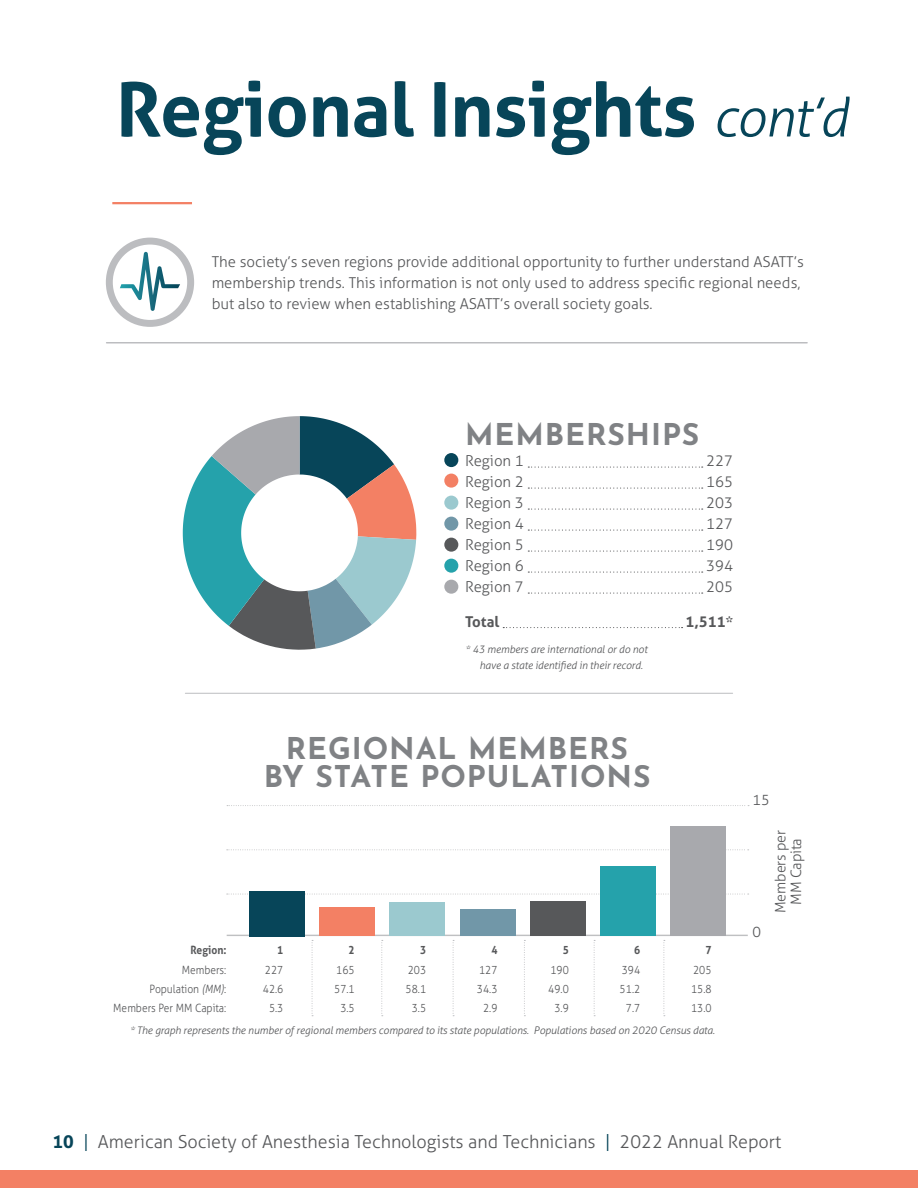
<style>
.page{position:relative;width:918px;height:1188px;background:#fff}
.page>*{position:absolute;margin:0;border:0;box-sizing:border-box;transform-origin:0 0}
.Headline{font:700 75px "Aller";letter-spacing:-.01em;color:#074559}
.Paragraph_Style_1{font:700 30px/28.5px "Josefin Sans";letter-spacing:.03em;color:#808285;text-align:center}
.t1{font:300 18px "Aller";color:#57585a}
.Body{font:300 15px/21px "Aller";color:#57585a}
.Body-2{font:700 15px "Aller";color:#57585a}
.Body-3{font:300 14.4px/15.9px "Aller";letter-spacing:-.01em;color:#57585a;text-align:center}
.Graph_Copy{font:300 11.4px/19.2px "Aller";color:#57585a;text-align:right;scale:.9 1}
.Body-4{font:italic 300 10.5px/15.9px "Aller";letter-spacing:-.01em;color:#57585a}
.s1{font-weight:300;font-style:italic;font-size:54px}
.s2{font-weight:700}
.s3{font-style:italic}
.s4{font-weight:700;color:#074559}
.s5{color:#074559}
</style>
<div class="page">
<svg style="left:183px;top:416px;width:233px;height:234px"></svg>
<div style="left:0;top:1170px;width:918px;height:18px;background:#f38064"></div>
<hr style="left:112px;top:202px;width:80px;height:2px;background:#f38064">
<div style="left:106px;top:238px;width:88px;height:89px;border:7px solid #bcbdc0;border-radius:50%"></div>
<svg style="left:120px;top:252px;width:60px;height:59px"></svg>
<hr style="left:107px;top:342px;width:700px;height:2px;background:#bcbdc0">
<svg style="left:528px;top:467px;width:175px;height:1px"></svg>
<svg style="left:528px;top:488px;width:175px;height:1px"></svg>
<svg style="left:528px;top:509px;width:175px;height:1px"></svg>
<svg style="left:528px;top:530px;width:175px;height:1px"></svg>
<svg style="left:528px;top:551px;width:175px;height:1px"></svg>
<svg style="left:528px;top:572px;width:175px;height:1px"></svg>
<svg style="left:528px;top:593px;width:175px;height:1px"></svg>
<svg style="left:503px;top:627px;width:180px;height:1px"></svg>
<div style="left:444px;top:453px;width:14px;height:14px;background:#074559;border-radius:50%"></div>
<div style="left:444px;top:474px;width:14px;height:14px;background:#f38064;border-radius:50%"></div>
<div style="left:444px;top:517px;width:14px;height:14px;background:#7197a8;border-radius:50%"></div>
<div style="left:444px;top:559px;width:14px;height:14px;background:#25a2ab;border-radius:50%"></div>
<div style="left:444px;top:496px;width:14px;height:14px;background:#9bc9cf;border-radius:50%"></div>
<div style="left:444px;top:538px;width:14px;height:14px;background:#57585a;border-radius:50%"></div>
<div style="left:444px;top:580px;width:14px;height:14px;background:#a8a9ad;border-radius:50%"></div>
<hr style="left:185px;top:693px;width:548px;height:1px;background:#bcbdc0">
<svg style="left:227px;top:805px;width:522px;height:1px"></svg>
<hr style="left:227px;top:935px;width:521px;height:1px;background:#808285">
<svg style="left:227px;top:849px;width:522px;height:1px"></svg>
<svg style="left:227px;top:894px;width:522px;height:1px"></svg>
<div style="left:671px;top:826px;width:55px;height:110px;background:#a8a9ad"></div>
<div style="left:601px;top:867px;width:55px;height:69px;background:#25a2ab"></div>
<div style="left:530px;top:902px;width:55px;height:34px;background:#57585a"></div>
<div style="left:460px;top:910px;width:55px;height:26px;background:#7197a8"></div>
<div style="left:390px;top:903px;width:55px;height:33px;background:#9bc9cf"></div>
<div style="left:319px;top:908px;width:56px;height:28px;background:#f38064"></div>
<div style="left:249px;top:891px;width:55px;height:45px;background:#074559"></div>
<svg style="left:312px;top:940px;width:1px;height:76px"></svg>
<svg style="left:381px;top:940px;width:2px;height:76px"></svg>
<svg style="left:453px;top:940px;width:1px;height:76px"></svg>
<svg style="left:524px;top:940px;width:1px;height:76px"></svg>
<svg style="left:594px;top:940px;width:1px;height:76px"></svg>
<svg style="left:664px;top:940px;width:1px;height:76px"></svg>
<p class="Headline" style="left:116px;top:62px;width:733px">Regional Insights <span class="s1">cont’d</span></p>
<p class="Body" style="left:212px;top:251px;width:594px">The society’s seven regions provide additional opportunity to further understand ASATT’s membership trends. This information is not only used to address specific regional needs, but also to review when establishing ASATT’s overall society goals.</p>
<p class="Paragraph_Style_1" style="left:465px;top:416px;width:236px">MEMBERSHIPS</p>
<p class="Body" style="left:465px;top:450px;width:60px">Region 1</p>
<p class="Body" style="left:706px;top:450px;width:28px">227</p>
<p class="Body" style="left:465px;top:471px;width:60px">Region 2</p>
<p class="Body" style="left:706px;top:471px;width:28px">165</p>
<p class="Body" style="left:465px;top:492px;width:60px">Region 3</p>
<p class="Body" style="left:706px;top:492px;width:28px">203</p>
<p class="Body" style="left:465px;top:513px;width:60px">Region 4</p>
<p class="Body" style="left:706px;top:513px;width:28px">127</p>
<p class="Body" style="left:465px;top:534px;width:60px">Region 5</p>
<p class="Body" style="left:706px;top:534px;width:28px">190</p>
<p class="Body" style="left:465px;top:555px;width:60px">Region 6</p>
<p class="Body" style="left:706px;top:555px;width:28px">394</p>
<p class="Body" style="left:465px;top:576px;width:60px">Region 7</p>
<p class="Body" style="left:706px;top:576px;width:28px">205</p>
<p class="Body-2" style="left:465px;top:612px;width:36px">Total</p>
<p class="Body-2" style="left:685px;top:612px;width:49px">1,511*</p>
<p class="Body-4" style="left:480px;top:642px;width:169px;text-indent:-14px">* 43 members are international or do not have a state identified in their record.</p>
<h2 class="Paragraph_Style_1" style="left:263px;top:730px;width:389px">REGIONAL MEMBERS<br>BY STATE POPULATIONS</h2>
<p class="Graph_Copy" style="left:113px;top:941px;width:127px"><span class="s2">Region:<br></span>Members:<br>Population <span class="s3">(MM)</span>:<br>Members Per MM Capita:</p>
<p class="Graph_Copy" style="left:263px;top:941px;width:24px"><span class="s2">1<br></span>227<br>42.6<br>5.3</p>
<p class="Graph_Copy" style="left:334px;top:941px;width:24px"><span class="s2">2<br></span>165<br>57.1<br>3.5</p>
<p class="Graph_Copy" style="left:406px;top:941px;width:24px"><span class="s2">3<br></span>203<br>58.1<br>3.5</p>
<p class="Graph_Copy" style="left:477px;top:941px;width:24px"><span class="s2">4<br></span>127<br>34.3<br>2.9</p>
<p class="Graph_Copy" style="left:548px;top:941px;width:24px"><span class="s2">5<br></span>190<br>49.0<br>3.9</p>
<p class="Graph_Copy" style="left:620px;top:941px;width:24px"><span class="s2">6<br></span>394<br>51.2<br>7.7</p>
<p class="Graph_Copy" style="left:691px;top:941px;width:24px;text-align:justify;text-indent:14px"><span class="s2">7<br></span>205<br>15.8<br>13.0</p>
<p class="Body-4" style="left:130px;top:1022px;width:587px">* The graph represents the number of regional members compared to its state populations. Populations based on 2020 Census data.</p>
<p class="Body-3" style="left:752px;top:792px;width:19px">15</p>
<p class="Body-3" style="left:752px;top:924px;width:10px">0</p>
<p class="Body-3" style="left:772px;top:913px;width:85px;rotate:-90deg">Members per<br>MM Capita</p>
<p class="t1" style="left:52px;top:1130px;width:730px"><span class="s4">10</span> <span class="s5">|</span> American Society of Anesthesia Technologists and Technicians <span class="s5">|</span> 2022 Annual Report</p>
</div>
